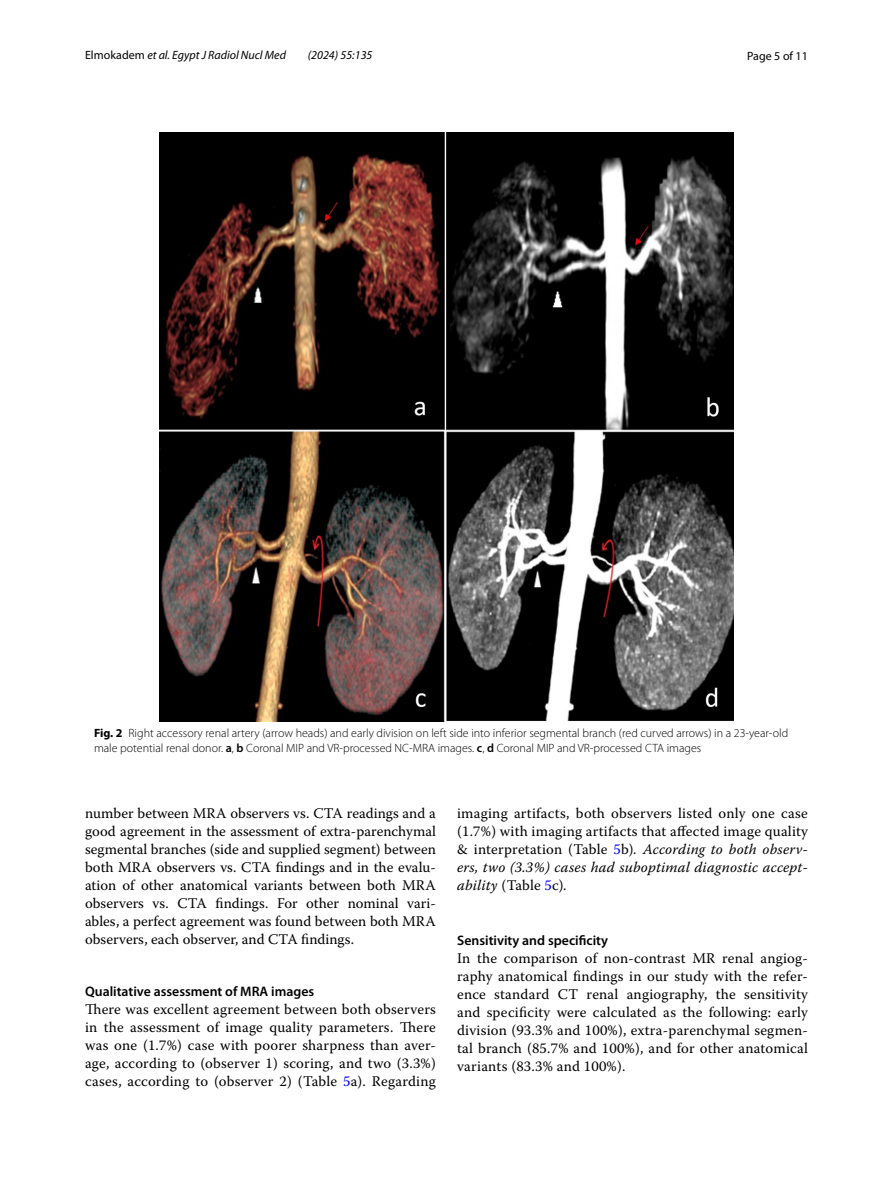
<style>
.page{position:relative;width:893px;height:1187px;background:#fff}
.page>*{position:absolute;margin:0;border:0;box-sizing:border-box;transform-origin:0 0}
.t1{font:14.7px/18px "Warnock Pro";letter-spacing:.015em;color:#000;text-align:justify}
.t2{font:600 13.8px "Myriad Pro";color:#000}
.t3{font:300 12px/15px "Myriad Pro";color:#000}
.t4{font:italic 12px "Myriad Pro";color:#000}
.t5{font:12px "Myriad Pro";color:#000}
.s1{font-style:normal}
.s2{font-weight:700}
.s3{font-weight:600}
.s4{color:#00f}
.s5{font-style:italic}
</style>
<div class="page">
<img style="left:160px;top:133px;width:573px;height:588px">
<p class="t4" style="left:85px;top:48px;width:202px"><span class="s1">Elmokadem</span> et al. Egypt J Radiol Nucl Med</p>
<p class="t4" style="left:308px;top:48px;width:66px">(2024) 55:135</p>
<p class="t5" style="left:747px;top:48px;width:62px">Page 5 of 11</p>
<p class="t3" style="left:94px;top:725px;width:696px"><span class="s2">Fig. 2</span> Right accessory renal artery (arrow heads) and early division on left side into inferior segmental branch (red curved arrows) in a 23-year-old male potential renal donor. <span class="s3">a</span>, <span class="s3">b</span> Coronal MIP and VR-processed NC-MRA images. <span class="s3">c</span>, <span class="s3">d</span> Coronal MIP and VR-processed CTA images</p>
<p class="t1" style="left:85px;top:803px;width:352px">number between MRA observers vs. CTA readings and a good agreement in the assessment of extra-parenchymal segmental branches (side and supplied segment) between both MRA observers vs. CTA findings and in the evalu&shy;ation of other anatomical variants between both MRA observers vs. CTA findings. For other nominal vari&shy;ables, a perfect agreement was found between both MRA observers, each observer, and CTA findings.</p>
<p class="t2" style="left:85px;top:982px;width:231px">Qualitative assessment of MRA images</p>
<p class="t1" style="left:85px;top:1000px;width:352px">There was excellent agreement between both observers in the assessment of image quality parameters. There was one (1.7%) case with poorer sharpness than aver&shy;age, according to (observer 1) scoring, and two (3.3%) cases, according to (observer 2) (Table <span class="s4">5</span>a). Regarding</p>
<p class="t1" style="left:457px;top:803px;width:352px">imaging artifacts, both observers listed only one case (1.7%) with imaging artifacts that affected image quality &amp; interpretation (Table <span class="s4">5</span>b)<span class="s5">. According to both observ&shy;ers, two (3.3%) cases had suboptimal diagnostic accept&shy;ability</span> (Table <span class="s4">5</span>c)<span class="s5">.</span></p>
<p class="t2" style="left:457px;top:931px;width:152px">Sensitivity and specificity</p>
<p class="t1" style="left:457px;top:948px;width:352px">In the comparison of non-contrast MR renal angiog&shy;raphy anatomical findings in our study with the refer&shy;ence standard CT renal angiography, the sensitivity and specificity were calculated as the following: early division (93.3% and 100%), extra-parenchymal segmen&shy;tal branch (85.7% and 100%), and for other anatomical variants (83.3% and 100%).</p>
</div>
